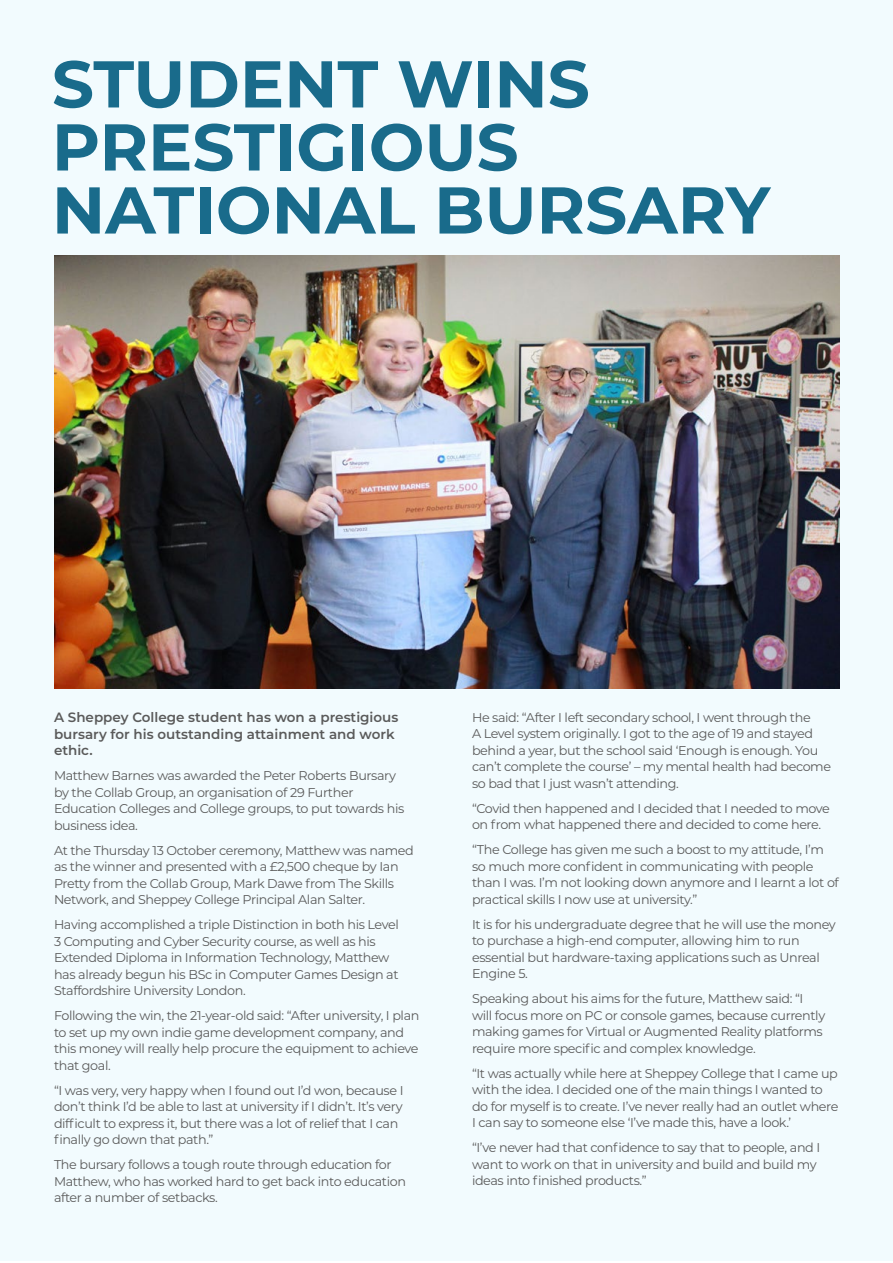
<style>
.page{position:relative;width:893px;height:1263px;background:#fff}
.page>*{position:absolute;margin:0;border:0;box-sizing:border-box;transform-origin:0 0}
.t1{font:700 66px/63px "Montserrat";color:#196b8b}
.t2{font:600 13.5px/16.5px "Montserrat";color:#5a5a5a}
.t3{font:12.75px/16.5px "Montserrat";letter-spacing:-.03em;color:#5a5a5a}
</style>
<div class="page">
<div style="left:0;top:0;width:893px;height:1261px;background:#f2fbfe"></div>
<img style="left:55px;top:255px;width:785px;height:434px">
<h1 class="t1" style="left:52px;top:49px;width:720px">STUDENT WINS<br>PRESTIGIOUS<br>NATIONAL BURSARY</h1>
<p class="t2" style="left:54px;top:709px;width:346px">A Sheppey College student has won a prestigious bursary for his outstanding attainment and work ethic.</p>
<p class="t3" style="left:54px;top:767px;width:352px">Matthew Barnes was awarded the Peter Roberts Bursary by the Collab Group, an organisation of 29 Further Education Colleges and College groups, to put towards his business idea.</p>
<p class="t3" style="left:54px;top:842px;width:361px">At the Thursday 13 October ceremony, Matthew was named as the winner and presented with a £2,500 cheque by Ian Pretty from the Collab Group, Mark Dawe from The Skills Network, and Sheppey College Principal Alan Salter.</p>
<p class="t3" style="left:54px;top:916px;width:346px">Having accomplished a triple Distinction in both his Level 3 Computing and Cyber Security course, as well as his Extended Diploma in Information Technology, Matthew has already begun his BSc in Computer Games Design at Staffordshire University London.</p>
<p class="t3" style="left:54px;top:1007px;width:367px">Following the win, the 21-year-old said: “After university, I plan to set up my own indie game development company, and this money will really help procure the equipment to achieve that goal.</p>
<p class="t3" style="left:54px;top:1082px;width:351px">“I was very, very happy when I found out I’d won, because I don’t think I’d be able to last at university if I didn’t. It’s very difficult to express it, but there was a lot of relief that I can finally go down that path.”</p>
<p class="t3" style="left:54px;top:1156px;width:354px">The bursary follows a tough route through education for<br>Matthew, who has worked hard to get back into education after a number of setbacks.</p>
<p class="t3" style="left:472px;top:708px;width:361px">He said: “After I left secondary school, I went through the<br>A Level system originally. I got to the age of 19 and stayed behind a year, but the school said ‘Enough is enough. You can’t complete the course’ – my mental health had become so bad that I just wasn’t attending.</p>
<p class="t3" style="left:472px;top:799px;width:359px">“Covid then happened and I decided that I needed to move on from what happened there and decided to come here.</p>
<p class="t3" style="left:472px;top:841px;width:368px">“The College has given me such a boost to my attitude, I’m so much more confident in communicating with people than I was. I’m not looking down anymore and I learnt a lot of practical skills I now use at university.”</p>
<p class="t3" style="left:472px;top:915px;width:365px">It is for his undergraduate degree that he will use the money to purchase a high-end computer, allowing him to run essential but hardware-taxing applications such as Unreal Engine 5.</p>
<p class="t3" style="left:472px;top:990px;width:355px">Speaking about his aims for the future, Matthew said: “I will focus more on PC or console games, because currently making games for Virtual or Augmented Reality platforms require more specific and complex knowledge.</p>
<p class="t3" style="left:472px;top:1064px;width:368px">“It was actually while here at Sheppey College that I came up with the idea. I decided one of the main things I wanted to do for myself is to create. I’ve never really had an outlet where I can say to someone else ‘I’ve made this, have a look.’</p>
<p class="t3" style="left:472px;top:1139px;width:350px">“I’ve never had that confidence to say that to people, and I want to work on that in university and build and build my ideas into finished products.”</p>
</div>
